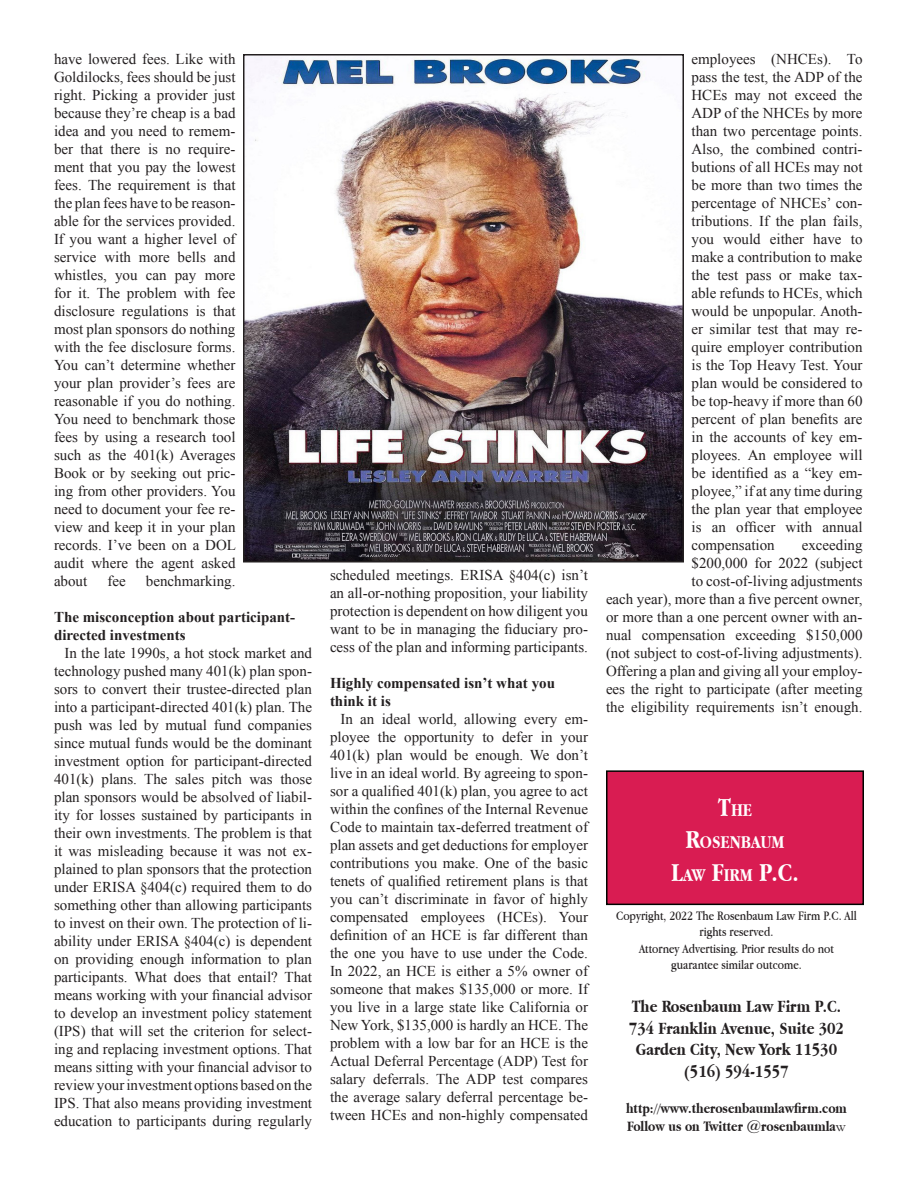
<style>
.page{position:relative;width:918px;height:1188px;background:#fff}
.page>*{position:absolute;margin:0;border:0;box-sizing:border-box;transform-origin:0 0}
.t1{font:700 27px "Apple Garamond";color:#fff}
.t2{font:700 18.9px "Apple Garamond";color:#fff}
.t3{font:700 18px "Apple Garamond";color:#231f20}
.t4{font:15px/18px "Times New Roman";color:#231f20;text-align:justify}
.t5{font:700 15px/18px "Times New Roman";color:#231f20}
.t6{font:700 15px "Apple Garamond";color:#231f20}
.t7{font:13.5px/16.2px "Apple Garamond";color:#231f20;text-align:center}
.s1{font-size:27px}
.s2{font-size:18.9px}
.s3{font-family:"Garamond";font-weight:400}
</style>
<div class="page">
<div style="left:607px;top:771px;width:256px;height:133px;background:#d91c52"></div>
<div style="left:606px;top:770px;width:258px;height:135px;border:2px solid #000400"></div>
<img style="left:246px;top:57px;width:435px;height:502px">
<div style="left:243px;top:54px;width:441px;height:508px;border:2px solid #231f20"></div>
<p class="t4" style="left:54px;top:50px;width:184px">have lowered fees. Like with Goldilocks, fees should be just right. Picking a provider just because they’re cheap is a bad idea and you need to remem&shy;ber that there is no require&shy;ment that you pay the lowest fees. The requirement is that the plan fees have to be reason&shy;able for the services provided.<br>If you want a higher level of service with more bells and whistles, you can pay more for it. The problem with fee disclosure regulations is that most plan sponsors do nothing with the fee disclosure forms.<br>You can’t determine whether your plan provider’s fees are reasonable if you do nothing.<br>You need to benchmark those fees by using a research tool such as the 401(k) Averages Book or by seeking out pric&shy;ing from other providers. You need to document your fee re&shy;view and keep it in your plan records. I’ve been on a DOL audit where the agent asked about</p>
<p class="t4" style="left:107px;top:572px;width:20px">fee</p>
<p class="t4" style="left:146px;top:572px;width:91px">benchmarking.</p>
<p class="t5" style="left:54px;top:608px;width:243px">The misconception about participant&shy;directed investments</p>
<p class="t4" style="left:54px;top:644px;width:260px;text-indent:10px">In the late 1990s, a hot stock market and technology pushed many 401(k) plan spon&shy;sors to convert their trustee-directed plan into a participant-directed 401(k) plan. The push was led by mutual fund companies since mutual funds would be the dominant investment option for participant-directed 401(k) plans. The sales pitch was those plan sponsors would be absolved of liabil&shy;ity for losses sustained by participants in their own investments. The problem is that it was misleading because it was not ex&shy;plained to plan sponsors that the protection under ERISA §404(c) required them to do something other than allowing participants to invest on their own. The protection of li&shy;ability under ERISA §404(c) is dependent on providing enough information to plan participants. What does that entail? That means working with your financial advisor to develop an investment policy statement (IPS) that will set the criterion for select&shy;ing and replacing investment options. That means sitting with your financial advisor to review your investment options based on the IPS. That also means providing investment education to participants during regularly</p>
<p class="t4" style="left:330px;top:566px;width:260px">scheduled meetings. ERISA §404(c) isn’t an all-or-nothing proposition, your liability protection is dependent on how diligent you want to be in managing the fiduciary pro&shy;cess of the plan and informing participants.</p>
<p class="t5" style="left:330px;top:674px;width:227px">Highly compensated isn’t what you think it is</p>
<p class="t4" style="left:330px;top:710px;width:260px;text-indent:10px">In an ideal world, allowing every em&shy;ployee the opportunity to defer in your 401(k) plan would be enough. We don’t live in an ideal world. By agreeing to spon&shy;sor a qualified 401(k) plan, you agree to act within the confines of the Internal Revenue Code to maintain tax-deferred treatment of plan assets and get deductions for employer contributions you make. One of the basic tenets of qualified retirement plans is that you can’t discriminate in favor of highly compensated employees (HCEs). Your definition of an HCE is far different than the one you have to use under the Code.<br>In 2022, an HCE is either a 5% owner of someone that makes $135,000 or more. If you live in a large state like California or New York, $135,000 is hardly an HCE. The problem with a low bar for an HCE is the Actual Deferral Percentage (ADP) Test for salary deferrals. The ADP test compares the average salary deferral percentage be&shy;tween HCEs and non-highly compensated</p>
<p class="t4" style="left:692px;top:50px;width:173px">employees (NHCEs). To pass the test, the ADP of the HCEs may not exceed the ADP of the NHCEs by more than two percentage points.<br>Also, the combined contri&shy;butions of all HCEs may not be more than two times the percentage of NHCEs’ con&shy;tributions. If the plan fails, you would either have to make a contribution to make the test pass or make tax&shy;able refunds to HCEs, which would be unpopular. Anoth&shy;er similar test that may re&shy;quire employer contribution is the Top Heavy Test. Your plan would be considered to be top-heavy if more than 60 percent of plan benefits are in the accounts of key em&shy;ployees. An employee will be identified as a “key em&shy;ployee,” if at any time during the plan year that employee is an officer with annual compensation</p>
<p class="t4" style="left:606px;top:536px;width:258px;text-align:right">exceeding<br>$200,000 for 2022 (subject<br>to cost-of-living adjustments<br>each year), more than a five percent owner, or more than a one percent owner with an&shy;nual compensation exceeding $150,000 (not subject to cost-of-living adjustments).<br>Offering a plan and giving all your employ&shy;ees the right to participate (after meeting the eligibility requirements isn’t enough.</p>
<p class="t2" style="left:718px;top:799px;width:36px"><span class="s1">T</span>HE</p>
<p class="t2" style="left:685px;top:832px;width:101px"><span class="s1">R</span>OSENBAUM</p>
<p class="t1" style="left:671px;top:857px;width:129px">L<span class="s2">AW</span> F<span class="s2">IRM</span> P.C.</p>
<p class="t7" style="left:616px;top:907px;width:242px">Copyright, 2022 The Rosenbaum Law Firm P.C. All rights reserved.</p>
<p class="t7" style="left:639px;top:940px;width:196px">Attorney Advertising. Prior results do not</p>
<p class="t7" style="left:671px;top:956px;width:132px">guarantee similar outcome.</p>
<p class="t3" style="left:632px;top:996px;width:211px">The Rosenbaum Law Firm P.C.</p>
<p class="t3" style="left:629px;top:1018px;width:217px">734 Franklin Avenue, Suite 302</p>
<p class="t3" style="left:636px;top:1039px;width:203px">Garden City, New York 11530</p>
<p class="t3" style="left:684px;top:1061px;width:106px">(516) 594-1557</p>
<p class="t6" style="left:626px;top:1100px;width:222px">http://www.therosenbaumlawfirm.com</p>
<p class="t6" style="left:627px;top:1118px;width:220px">Follow us on Twitter @rosenbaumla<span class="s3">w</span></p>
</div>
